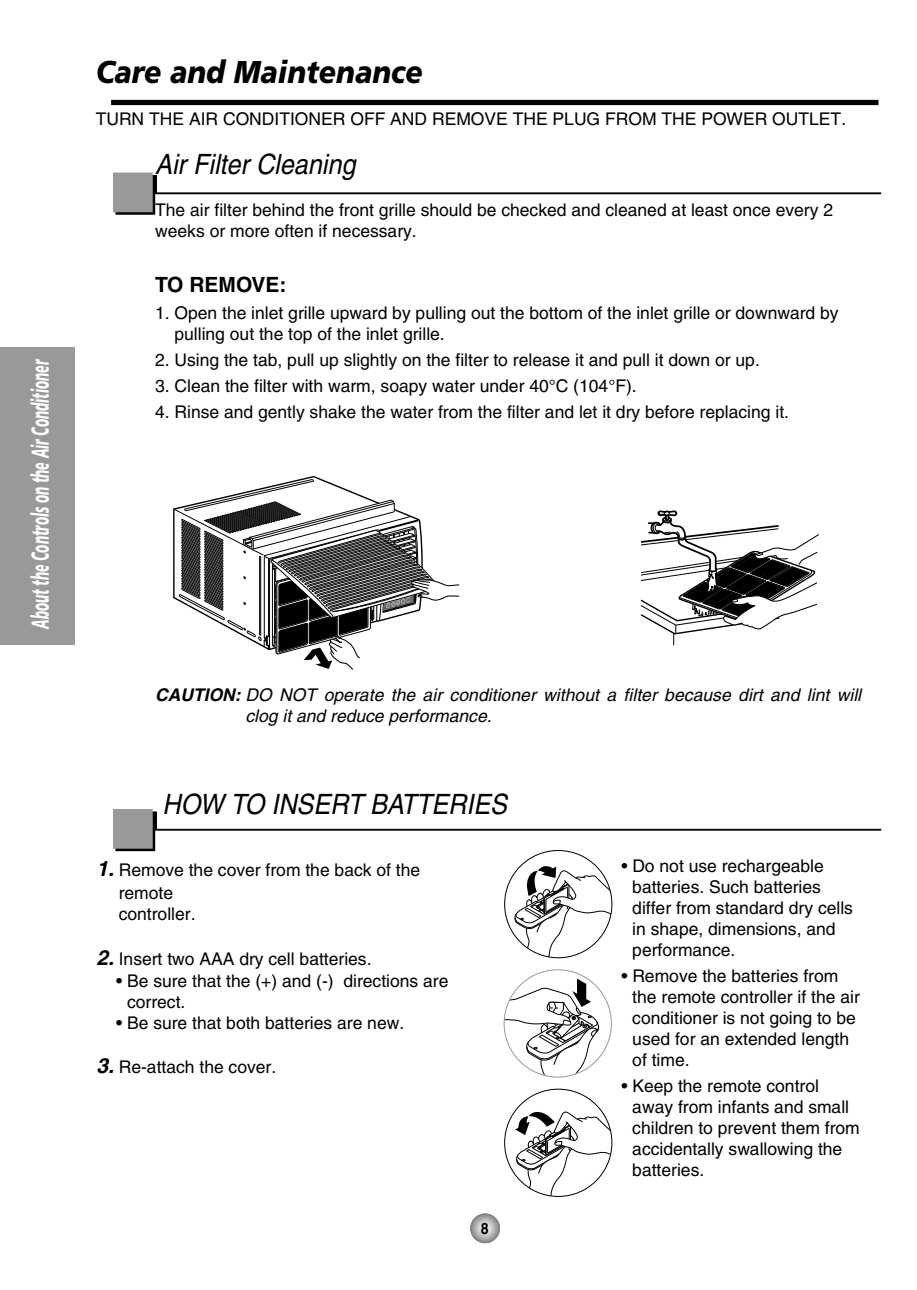
<style>
.page{position:relative;width:917px;height:1290px;background:#fff}
.page>*{position:absolute;margin:0;border:0;box-sizing:border-box;transform-origin:0 0}
.t1{font:italic 900 31.5px "Frutiger";color:#000;scale:.9 1}
.t2{font:italic 28px "Helvetica";color:#000;scale:.9 1}
.t3{font:italic 900 24.5px "Frutiger";color:#fff;scale:.5 1}
.t4{font:700 21px "Helvetica";color:#000}
.t5{font:17.5px/21px "Helvetica";color:#000}
.t6{font:italic 17.5px/21px "Helvetica";letter-spacing:.005em;color:#000}
.t7{font:700 15.75px "Helvetica";color:#000;scale:.9 1}
.s1{font-weight:700}
.s2{font-weight:700;font-style:italic;font-size:21px}
</style>
<div class="page">
<div style="left:0;top:347px;width:74px;height:298px;background:#999"></div>
<svg style="left:470px;top:1213px;width:30px;height:30px"></svg>
<div style="left:471px;top:1214px;width:29px;height:29px;background:#848484;border-radius:50%"></div>
<div style="left:471px;top:1214px;width:28px;height:28px;background:#8b8b8b;border-radius:50%"></div>
<div style="left:472px;top:1215px;width:27px;height:27px;background:#8d8d8d;border-radius:50%"></div>
<div style="left:472px;top:1215px;width:26px;height:26px;background:#949494;border-radius:50%"></div>
<div style="left:473px;top:1216px;width:24px;height:24px;background:#9e9e9e;border-radius:50%"></div>
<div style="left:473px;top:1217px;width:24px;height:23px;background:#9f9f9f;border-radius:50%"></div>
<div style="left:474px;top:1217px;width:23px;height:23px;background:#a1a1a1;border-radius:50%"></div>
<div style="left:474px;top:1217px;width:22px;height:22px;background:#a8a8a8;border-radius:50%"></div>
<div style="left:475px;top:1218px;width:21px;height:21px;background:#ababab;border-radius:50%"></div>
<div style="left:475px;top:1218px;width:20px;height:20px;background:#b2b2b2;border-radius:50%"></div>
<div style="left:476px;top:1219px;width:19px;height:19px;background:#b5b5b5;border-radius:50%"></div>
<div style="left:476px;top:1219px;width:18px;height:18px;background:#bcbcbc;border-radius:50%"></div>
<div style="left:477px;top:1220px;width:17px;height:17px;background:#bfbfbf;border-radius:50%"></div>
<div style="left:477px;top:1220px;width:16px;height:16px;background:#c6c6c6;border-radius:50%"></div>
<div style="left:478px;top:1221px;width:14px;height:14px;background:#d0d0d0;border-radius:50%"></div>
<div style="left:479px;top:1222px;width:13px;height:13px;background:#d2d2d2;border-radius:50%"></div>
<div style="left:479px;top:1222px;width:12px;height:12px;background:#dadada;border-radius:50%"></div>
<div style="left:480px;top:1223px;width:11px;height:11px;background:#dcdcdc;border-radius:50%"></div>
<div style="left:480px;top:1223px;width:10px;height:10px;background:#e3e3e3;border-radius:50%"></div>
<div style="left:481px;top:1224px;width:9px;height:9px;background:#e6e6e6;border-radius:50%"></div>
<div style="left:111px;top:100px;width:767px;height:5px;background:#000"></div>
<svg style="left:115px;top:175px;width:766px;height:40px"></svg>
<div style="left:113px;top:173px;width:40px;height:39px;background:#999"></div>
<svg style="left:640px;top:510px;width:179px;height:136px"></svg>
<svg style="left:115px;top:811px;width:766px;height:40px"></svg>
<div style="left:113px;top:809px;width:40px;height:40px;background:#999"></div>
<svg style="left:504px;top:978px;width:95px;height:99px"></svg>
<svg style="left:514px;top:862px;width:98px;height:96px"></svg>
<svg style="left:515px;top:1111px;width:97px;height:85px"></svg>
<svg style="left:173px;top:476px;width:287px;height:194px"></svg>
<h3 class="t3" style="left:30px;top:629px;width:540px;rotate:-90deg">About the Controls on the Air Conditioner</h3>
<h1 class="t1" style="left:96px;top:59px;width:365px">Care and Maintenance</h1>
<p class="t5" style="left:96px;top:110px;width:752px">TURN THE AIR CONDITIONER OFF AND REMOVE THE PLUG FROM THE POWER OUTLET.</p>
<h2 class="t2" style="left:155px;top:154px;width:224px">Air Filter Cleaning</h2>
<p class="t5" style="left:155px;top:201px;width:679px">The air filter behind the front grille should be checked and cleaned at least once every 2 weeks or more often if necessary.</p>
<p class="t4" style="left:155px;top:276px;width:133px">TO REMOVE:</p>
<p class="t5" style="left:174px;top:304px;width:666px;text-indent:-19px">1. Open the inlet grille upward by pulling out the bottom of the inlet grille or downward by pulling out the top of the inlet grille.</p>
<p class="t5" style="left:155px;top:351px;width:606px">2. Using the tab, pull up slightly on the filter to release it and pull it down or up.</p>
<p class="t5" style="left:155px;top:377px;width:483px">3. Clean the filter with warm, soapy water under 40°C (104°F).</p>
<p class="t5" style="left:155px;top:403px;width:635px">4. Rinse and gently shake the water from the filter and let it dry before replacing it.</p>
<p class="t6" style="left:246px;top:686px;width:617px;text-indent:-90px"><span class="s1">CAUTION:</span> DO NOT operate the air conditioner without a filter because dirt and lint will clog it and reduce performance.</p>
<h2 class="t2" style="left:163px;top:794px;width:384px">HOW TO INSERT BATTERIES</h2>
<p class="t5" style="left:119px;top:860px;width:303px;line-height:22.8px;text-indent:-22px"><span class="s2">1.</span> Remove the cover from the back of the remote</p>
<p class="t5" style="left:119px;top:905px;width:78px">controller.</p>
<p class="t5" style="left:96px;top:949px;width:277px"><span class="s2">2.</span> Insert two AAA dry cell batteries.</p>
<p class="t5" style="left:127px;top:972px;width:323px;text-indent:-11px">• Be sure that the (+) and (-) directions are correct.</p>
<p class="t5" style="left:116px;top:1014px;width:289px">• Be sure that both batteries are new.</p>
<p class="t5" style="left:96px;top:1057px;width:181px"><span class="s2">3.</span> Re-attach the cover.</p>
<p class="t7" style="left:481px;top:1222px;width:10px">8</p>
<p class="t5" style="left:632px;top:857px;width:222px;text-indent:-11px">• Do not use rechargeable batteries. Such batteries differ from standard dry cells in shape, dimensions, and performance.</p>
<p class="t5" style="left:632px;top:967px;width:229px;text-indent:-11px">• Remove the batteries from the remote controller if the air conditioner is not going to be used for an extended length of time.</p>
<p class="t5" style="left:632px;top:1077px;width:229px;text-indent:-11px">• Keep the remote control away from infants and small children to prevent them from accidentally swallowing the batteries.</p>
</div>
